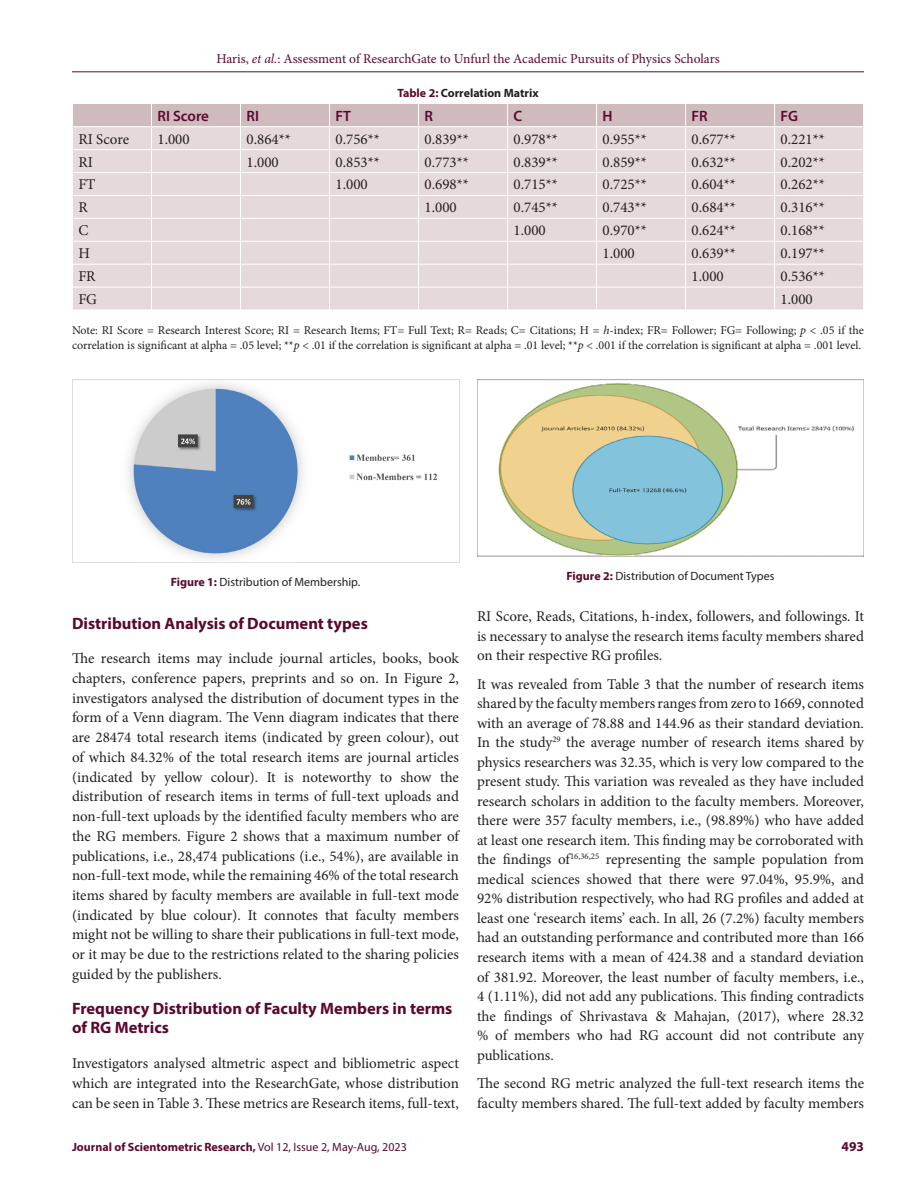
<style>
.page{position:relative;width:918px;height:1188px;background:#fff}
.page>*{position:absolute;margin:0;border:0;box-sizing:border-box;transform-origin:0 0}
.Heading_2{font:700 16.5px/19.8px "Myriad Pro";color:#5b0830}
.Body_text{font:15px/19.5px "Minion Pro";color:#231f20;text-align:justify}
.Table_Body{font:15px "Minion Pro";color:#231f20}
.Table_Header{font:600 15px "Myriad Pro";color:#5b0830}
.t1{font:13.5px "Minion Pro";color:#5b0830}
.t2{font:700 13.5px "Myriad Pro";color:#5b0830}
.Table_Footnote{font:12px/15px "Minion Pro";color:#231f20}
.FIG_Caption{font:12px "Myriad Pro";color:#231f20}
.t3{font:700 12px "Myriad Pro";color:#5b0830}
.Table_Caption{font:700 12px "Myriad Pro";color:#231f20}
.s1{font-style:italic}
.s2{color:#5b0830}
.s3{font-weight:700;color:#5b0830}
.s4{font-weight:400}
</style>
<div class="page">
<hr style="left:72px;top:72px;width:792px;height:1px;background:#5b0830">
<svg style="left:73px;top:104px;width:790px;height:206px;background:#e3d7d9"></svg>
<img style="left:72px;top:379px;width:387px;height:183px">
<img style="left:477px;top:379px;width:387px;height:177px">
<p class="t1" style="left:216px;top:50px;width:505px">Haris, <span class="s1">et al.</span>: Assessment of ResearchGate to Unfurl the Academic Pursuits of Physics Scholars</p>
<p class="Table_Caption" style="left:397px;top:85px;width:143px"><span class="s2">Table 2:</span> Correlation Matrix</p>
<p class="Table_Header" style="left:158px;top:106px;width:53px">RI Score</p>
<p class="Table_Header" style="left:247px;top:106px;width:14px">RI</p>
<p class="Table_Header" style="left:336px;top:106px;width:17px">FT</p>
<p class="Table_Header" style="left:425px;top:106px;width:10px">R</p>
<p class="Table_Header" style="left:514px;top:106px;width:10px">C</p>
<p class="Table_Header" style="left:603px;top:106px;width:12px">H</p>
<p class="Table_Header" style="left:692px;top:106px;width:18px">FR</p>
<p class="Table_Header" style="left:781px;top:106px;width:19px">FG</p>
<p class="Table_Body" style="left:78px;top:129px;width:52px">RI Score</p>
<p class="Table_Body" style="left:158px;top:129px;width:34px">1.000</p>
<p class="Table_Body" style="left:247px;top:129px;width:46px">0.864**</p>
<p class="Table_Body" style="left:336px;top:129px;width:46px">0.756**</p>
<p class="Table_Body" style="left:425px;top:129px;width:46px">0.839**</p>
<p class="Table_Body" style="left:514px;top:129px;width:46px">0.978**</p>
<p class="Table_Body" style="left:603px;top:129px;width:46px">0.955**</p>
<p class="Table_Body" style="left:692px;top:129px;width:46px">0.677**</p>
<p class="Table_Body" style="left:781px;top:129px;width:46px">0.221**</p>
<p class="Table_Body" style="left:78px;top:152px;width:16px">RI</p>
<p class="Table_Body" style="left:247px;top:152px;width:34px">1.000</p>
<p class="Table_Body" style="left:336px;top:152px;width:46px">0.853**</p>
<p class="Table_Body" style="left:425px;top:152px;width:46px">0.773**</p>
<p class="Table_Body" style="left:514px;top:152px;width:46px">0.839**</p>
<p class="Table_Body" style="left:603px;top:152px;width:46px">0.859**</p>
<p class="Table_Body" style="left:692px;top:152px;width:46px">0.632**</p>
<p class="Table_Body" style="left:781px;top:152px;width:46px">0.202**</p>
<p class="Table_Body" style="left:78px;top:175px;width:19px">FT</p>
<p class="Table_Body" style="left:336px;top:175px;width:34px">1.000</p>
<p class="Table_Body" style="left:425px;top:175px;width:46px">0.698**</p>
<p class="Table_Body" style="left:514px;top:175px;width:46px">0.715**</p>
<p class="Table_Body" style="left:603px;top:175px;width:46px">0.725**</p>
<p class="Table_Body" style="left:692px;top:175px;width:46px">0.604**</p>
<p class="Table_Body" style="left:781px;top:175px;width:46px">0.262**</p>
<p class="Table_Body" style="left:78px;top:198px;width:11px">R</p>
<p class="Table_Body" style="left:425px;top:198px;width:34px">1.000</p>
<p class="Table_Body" style="left:514px;top:198px;width:46px">0.745**</p>
<p class="Table_Body" style="left:603px;top:198px;width:46px">0.743**</p>
<p class="Table_Body" style="left:692px;top:198px;width:46px">0.684**</p>
<p class="Table_Body" style="left:781px;top:198px;width:46px">0.316**</p>
<p class="Table_Body" style="left:78px;top:220px;width:11px">C</p>
<p class="Table_Body" style="left:514px;top:220px;width:34px">1.000</p>
<p class="Table_Body" style="left:603px;top:220px;width:46px">0.970**</p>
<p class="Table_Body" style="left:692px;top:220px;width:46px">0.624**</p>
<p class="Table_Body" style="left:781px;top:220px;width:46px">0.168**</p>
<p class="Table_Body" style="left:78px;top:243px;width:13px">H</p>
<p class="Table_Body" style="left:603px;top:243px;width:34px">1.000</p>
<p class="Table_Body" style="left:692px;top:243px;width:46px">0.639**</p>
<p class="Table_Body" style="left:781px;top:243px;width:46px">0.197**</p>
<p class="Table_Body" style="left:78px;top:266px;width:19px">FR</p>
<p class="Table_Body" style="left:692px;top:266px;width:34px">1.000</p>
<p class="Table_Body" style="left:781px;top:266px;width:46px">0.536**</p>
<p class="Table_Body" style="left:78px;top:289px;width:20px">FG</p>
<p class="Table_Body" style="left:781px;top:289px;width:34px">1.000</p>
<p class="Table_Footnote" style="left:72px;top:323px;width:794px">Note: RI Score = Research Interest Score; RI = Research Items; FT= Full Text; R= Reads; C= Citations; H = <span class="s1">h</span>-index; FR= Follower; FG= Following; <span class="s1">p</span> &lt; .05 if the correlation is significant at alpha = .05 level; **<span class="s1">p</span> &lt; .01 if the correlation is significant at alpha = .01 level; **<span class="s1">p</span> &lt; .001 if the correlation is significant at alpha = .001 level.</p>
<p class="FIG_Caption" style="left:171px;top:575px;width:191px"><span class="s3">Figure 1:</span> Distribution of Membership.</p>
<p class="Heading_2" style="left:72px;top:613px;width:297px">Distribution Analysis of Document types</p>
<p class="Body_text" style="left:72px;top:649px;width:389px">The research items may include journal articles, books, book chapters, conference papers, preprints and so on. In Figure 2, investigators analysed the distribution of document types in the form of a Venn diagram. The Venn diagram indicates that there are 28474 total research items (indicated by green colour), out of which 84.32% of the total research items are journal articles (indicated by yellow colour). It is noteworthy to show the distribution of research items in terms of full-text uploads and non-full-text uploads by the identified faculty members who are the RG members. Figure 2 shows that a maximum number of publications, i.e., 28,474 publications (i.e., 54%), are available in non-full-text mode, while the remaining 46% of the total research items shared by faculty members are available in full-text mode (indicated by blue colour). It connotes that faculty members might not be willing to share their publications in full-text mode, or it may be due to the restrictions related to the sharing policies guided by the publishers.</p>
<p class="Heading_2" style="left:72px;top:998px;width:382px">Frequency Distribution of Faculty Members in terms of RG Metrics</p>
<p class="Body_text" style="left:72px;top:1054px;width:389px">Investigators analysed altmetric aspect and bibliometric aspect which are integrated into the ResearchGate, whose distribution can be seen in Table 3. These metrics are Research items, full-text,</p>
<p class="FIG_Caption" style="left:567px;top:569px;width:209px"><span class="s3">Figure 2:</span> Distribution of Document Types</p>
<p class="Body_text" style="left:477px;top:607px;width:388px">RI Score, Reads, Citations, h-index, followers, and followings. It is necessary to analyse the research items faculty members shared on their respective RG profiles.</p>
<p class="Body_text" style="left:477px;top:674px;width:389px">It was revealed from Table 3 that the number of research items shared by the faculty members ranges from zero to 1669, connoted with an average of 78.88 and 144.96 as their standard deviation.<br>In the study<sup>29</sup> the average number of research items shared by physics researchers was 32.35, which is very low compared to the present study. This variation was revealed as they have included research scholars in addition to the faculty members. Moreover, there were 357 faculty members, i.e., (98.89%) who have added at least one research item. This finding may be corroborated with the findings of<sup>16,36,25</sup> representing the sample population from medical sciences showed that there were 97.04%, 95.9%, and 92% distribution respectively, who had RG profiles and added at least one ‘research items’ each. In all, 26 (7.2%) faculty members had an outstanding performance and contributed more than 166 research items with a mean of 424.38 and a standard deviation of 381.92. Moreover, the least number of faculty members, i.e., 4 (1.11%), did not add any publications. This finding contradicts the findings of Shrivastava &amp; Mahajan, (2017), where 28.32 % of members who had RG account did not contribute any publications.</p>
<p class="Body_text" style="left:477px;top:1074px;width:389px">The second RG metric analyzed the full-text research items the faculty members shared. The full-text added by faculty members</p>
<p class="t3" style="left:72px;top:1139px;width:336px">Journal of Scientometric Research, <span class="s4">Vol 12, Issue 2, May-Aug, 2023</span></p>
<p class="t2" style="left:842px;top:1137px;width:24px">493</p>
</div>
